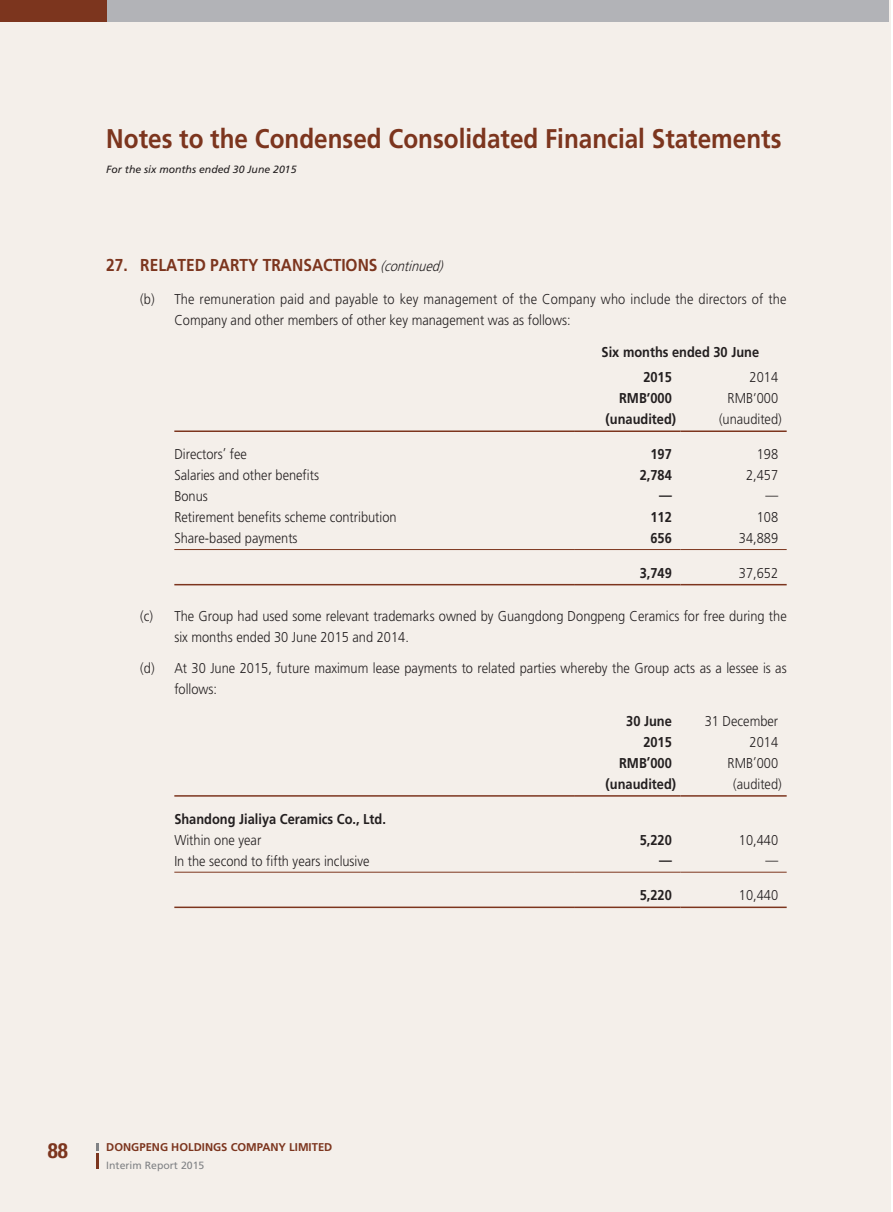
<style>
.page{position:relative;width:893px;height:1212px;background:#fff}
.page>*{position:absolute;margin:0;border:0;box-sizing:border-box;transform-origin:0 0}
.t1{font:700 27px "Frutiger LT Std";color:#7c351e;scale:.9 1}
.t2{font:700 condensed 21px "Helvetica Neue LT Std";color:#7c351e}
._3__標題{font:700 17.25px "Frutiger LT Std";color:#7c351e;scale:.9 1}
._1__內文{font:300 14.25px/21px "Frutiger LT Std";color:#231f20;scale:.9 1}
._1__內文-2{font:700 14.25px "Frutiger LT Std";color:#231f20;scale:.9 1}
.t3{font:700 11.25px "Frutiger LT Std";color:#7c351e}
.t4{font:italic 10.5px "Frutiger LT Std";color:#231f20}
.t5{font:10.5px "Frutiger LT Std";color:#808285}
.s1{font-weight:300;font-style:italic;font-size:14.25px;color:#231f20}
</style>
<div class="page">
<div style="left:0;top:0;width:890px;height:1212px;background:#f4efea"></div>
<svg style="left:97px;top:1143px;width:2px;height:25px"></svg>
<div style="left:106px;top:0;width:783px;height:21px;background:#b2b3b7"></div>
<div style="left:0;top:0;width:106px;height:21px;background:#7c351e"></div>
<hr style="left:174px;top:430px;width:400px;height:2px;background:#7c351e">
<hr style="left:574px;top:430px;width:106px;height:2px;background:#7c351e">
<hr style="left:680px;top:430px;width:107px;height:2px;background:#7c351e">
<hr style="left:174px;top:549px;width:400px;height:1px;background:#7c351e">
<hr style="left:574px;top:549px;width:106px;height:1px;background:#7c351e">
<hr style="left:680px;top:549px;width:107px;height:1px;background:#7c351e">
<hr style="left:174px;top:584px;width:400px;height:1px;background:#7c351e">
<hr style="left:574px;top:584px;width:106px;height:1px;background:#7c351e">
<hr style="left:680px;top:584px;width:107px;height:1px;background:#7c351e">
<hr style="left:174px;top:795px;width:400px;height:2px;background:#7c351e">
<hr style="left:574px;top:795px;width:106px;height:2px;background:#7c351e">
<hr style="left:680px;top:795px;width:107px;height:2px;background:#7c351e">
<hr style="left:174px;top:872px;width:400px;height:1px;background:#7c351e">
<hr style="left:574px;top:872px;width:106px;height:1px;background:#7c351e">
<hr style="left:680px;top:872px;width:107px;height:1px;background:#7c351e">
<hr style="left:174px;top:906px;width:400px;height:2px;background:#7c351e">
<hr style="left:574px;top:906px;width:106px;height:2px;background:#7c351e">
<hr style="left:680px;top:906px;width:107px;height:2px;background:#7c351e">
<h1 class="t1" style="left:106px;top:123px;width:752px">Notes to the Condensed Consolidated Financial Statements</h1>
<p class="t4" style="left:106px;top:164px;width:192px">For the six months ended 30 June 2015</p>
<p class="_3__標題" style="left:106px;top:254px;width:380px">27. RELATED PARTY TRANSACTIONS <span class="s1">(continued)</span></p>
<p class="_1__內文" style="left:174px;top:289px;width:682px;text-indent:-34px">(b) The remuneration paid and payable to key management of the Company who include the directors of the<br>Company and other members of other key management was as follows:</p>
<p class="_1__內文-2" style="left:602px;top:343px;width:177px">Six months ended 30 June</p>
<p class="_1__內文-2" style="left:643px;top:369px;width:33px">2015</p>
<p class="_1__內文" style="left:750px;top:367px;width:33px">2014</p>
<p class="_1__內文-2" style="left:619px;top:390px;width:60px">RMB’000</p>
<p class="_1__內文" style="left:727px;top:388px;width:58px">RMB’000</p>
<p class="_1__內文-2" style="left:606px;top:411px;width:80px">(unaudited)</p>
<p class="_1__內文" style="left:719px;top:409px;width:71px">(unaudited)</p>
<p class="_1__內文" style="left:174px;top:444px;width:82px">Directors’ fee</p>
<p class="_1__內文-2" style="left:650px;top:445px;width:25px">197</p>
<p class="_1__內文" style="left:757px;top:444px;width:25px">198</p>
<p class="_1__內文" style="left:174px;top:465px;width:162px">Salaries and other benefits</p>
<p class="_1__內文-2" style="left:640px;top:466px;width:37px">2,784</p>
<p class="_1__內文" style="left:746px;top:465px;width:37px">2,457</p>
<p class="_1__內文" style="left:174px;top:486px;width:39px">Bonus</p>
<p class="_1__內文-2" style="left:659px;top:487px;width:16px">—</p>
<p class="_1__內文" style="left:765px;top:485px;width:16px">—</p>
<p class="_1__內文" style="left:174px;top:507px;width:249px">Retirement benefits scheme contribution</p>
<p class="_1__內文-2" style="left:650px;top:508px;width:25px">112</p>
<p class="_1__內文" style="left:757px;top:507px;width:25px">108</p>
<p class="_1__內文" style="left:174px;top:528px;width:138px">Share-based payments</p>
<p class="_1__內文-2" style="left:650px;top:529px;width:25px">656</p>
<p class="_1__內文" style="left:739px;top:528px;width:45px">34,889</p>
<p class="_1__內文-2" style="left:640px;top:564px;width:37px">3,749</p>
<p class="_1__內文" style="left:739px;top:562px;width:45px">37,652</p>
<p class="_1__內文" style="left:174px;top:606px;width:682px;text-indent:-34px">(c) The Group had used some relevant trademarks owned by Guangdong Dongpeng Ceramics for free during the six months ended 30 June 2015 and 2014.</p>
<p class="_1__內文" style="left:174px;top:658px;width:682px;text-indent:-34px">(d) At 30 June 2015, future maximum lease payments to related parties whereby the Group acts as a lessee is as follows:</p>
<p class="_1__內文-2" style="left:626px;top:713px;width:52px">30 June</p>
<p class="_1__內文" style="left:705px;top:711px;width:83px">31 December</p>
<p class="_1__內文-2" style="left:643px;top:734px;width:33px">2015</p>
<p class="_1__內文" style="left:750px;top:732px;width:33px">2014</p>
<p class="_1__內文-2" style="left:619px;top:755px;width:60px">RMB’000</p>
<p class="_1__內文" style="left:727px;top:753px;width:58px">RMB’000</p>
<p class="_1__內文-2" style="left:606px;top:776px;width:80px">(unaudited)</p>
<p class="_1__內文" style="left:733px;top:774px;width:55px">(audited)</p>
<p class="_1__內文-2" style="left:174px;top:810px;width:237px">Shandong Jialiya Ceramics Co., Ltd.</p>
<p class="_1__內文" style="left:174px;top:829px;width:98px">Within one year</p>
<p class="_1__內文-2" style="left:640px;top:831px;width:37px">5,220</p>
<p class="_1__內文" style="left:739px;top:829px;width:45px">10,440</p>
<p class="_1__內文" style="left:174px;top:850px;width:218px">In the second to fifth years inclusive</p>
<p class="_1__內文-2" style="left:659px;top:851px;width:16px">—</p>
<p class="_1__內文" style="left:765px;top:849px;width:16px">—</p>
<p class="_1__內文-2" style="left:640px;top:887px;width:37px">5,220</p>
<p class="_1__內文" style="left:739px;top:885px;width:45px">10,440</p>
<h2 class="t2" style="left:48px;top:1138px;width:22px">88</h2>
<p class="t3" style="left:106px;top:1141px;width:228px">DONGPENG HOLDINGS COMPANY LIMITED</p>
<p class="t5" style="left:106px;top:1159px;width:100px">Interim Report 2015</p>
</div>
